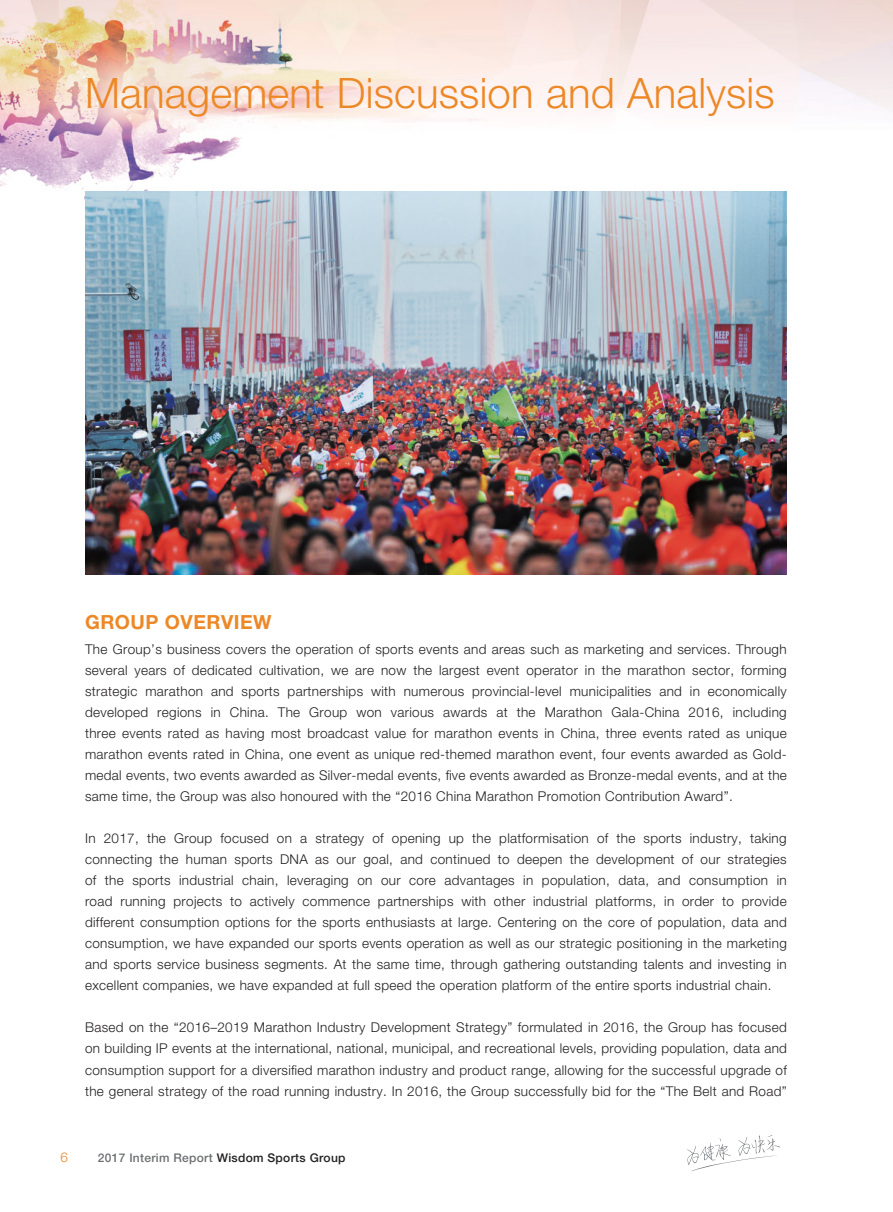
<style>
.page{position:relative;width:893px;height:1212px;background:#fff}
.page>*{position:absolute;margin:0;border:0;box-sizing:border-box;transform-origin:0 0}
.t1{font:300 42px "Helvetica Neue";letter-spacing:.005em;color:#ed8826}
.t2{font:700 19.5px "Helvetica Neue";letter-spacing:.025em;color:#ed8826}
.t3{font:300 13.5px/21px "Helvetica Neue";letter-spacing:.025em;color:#221f20;text-align:justify}
.t4{font:300 13.5px "Helvetica Neue";color:#ed8826}
.t5{font:500 12px "Helvetica Neue";letter-spacing:.025em;color:#6c6f71}
.s1{color:#221f20}
</style>
<div class="page">
<img style="left:0;top:0;width:893px;height:200px">
<svg style="left:687px;top:1135px;width:93px;height:36px"></svg>
<img style="left:85px;top:191px;width:702px;height:383px">
<h1 class="t1" style="left:85px;top:68px;width:691px">Management Discussion and Analysis</h1>
<h2 class="t2" style="left:85px;top:610px;width:188px">GROUP OVERVIEW</h2>
<p class="t3" style="left:85px;top:639px;width:703px">The Group’s business covers the operation of sports events and areas such as marketing and services. Through several years of dedicated cultivation, we are now the largest event operator in the marathon sector, forming strategic marathon and sports partnerships with numerous provincial-level municipalities and in economically developed regions in China. The Group won various awards at the Marathon Gala-China 2016, including three events rated as having most broadcast value for marathon events in China, three events rated as unique marathon events rated in China, one event as unique red-themed marathon event, four events awarded as Gold&shy;medal events, two events awarded as Silver-medal events, five events awarded as Bronze-medal events, and at the same time, the Group was also honoured with the “2016 China Marathon Promotion Contribution Award”.</p>
<p class="t3" style="left:85px;top:828px;width:703px">In 2017, the Group focused on a strategy of opening up the platformisation of the sports industry, taking connecting the human sports DNA as our goal, and continued to deepen the development of our strategies of the sports industrial chain, leveraging on our core advantages in population, data, and consumption in road running projects to actively commence partnerships with other industrial platforms, in order to provide different consumption options for the sports enthusiasts at large. Centering on the core of population, data and consumption, we have expanded our sports events operation as well as our strategic positioning in the marketing and sports service business segments. At the same time, through gathering outstanding talents and investing in excellent companies, we have expanded at full speed the operation platform of the entire sports industrial chain.</p>
<p class="t3" style="left:85px;top:1017px;width:703px">Based on the “2016–2019 Marathon Industry Development Strategy” formulated in 2016, the Group has focused on building IP events at the international, national, municipal, and recreational levels, providing population, data and consumption support for a diversified marathon industry and product range, allowing for the successful upgrade of the general strategy of the road running industry. In 2016, the Group successfully bid for the “The Belt and Road”</p>
<p class="t4" style="left:61px;top:1149px;width:9px">6</p>
<p class="t5" style="left:98px;top:1151px;width:249px">2017 Interim Report <span class="s1">Wisdom Sports Group</span></p>
</div>
